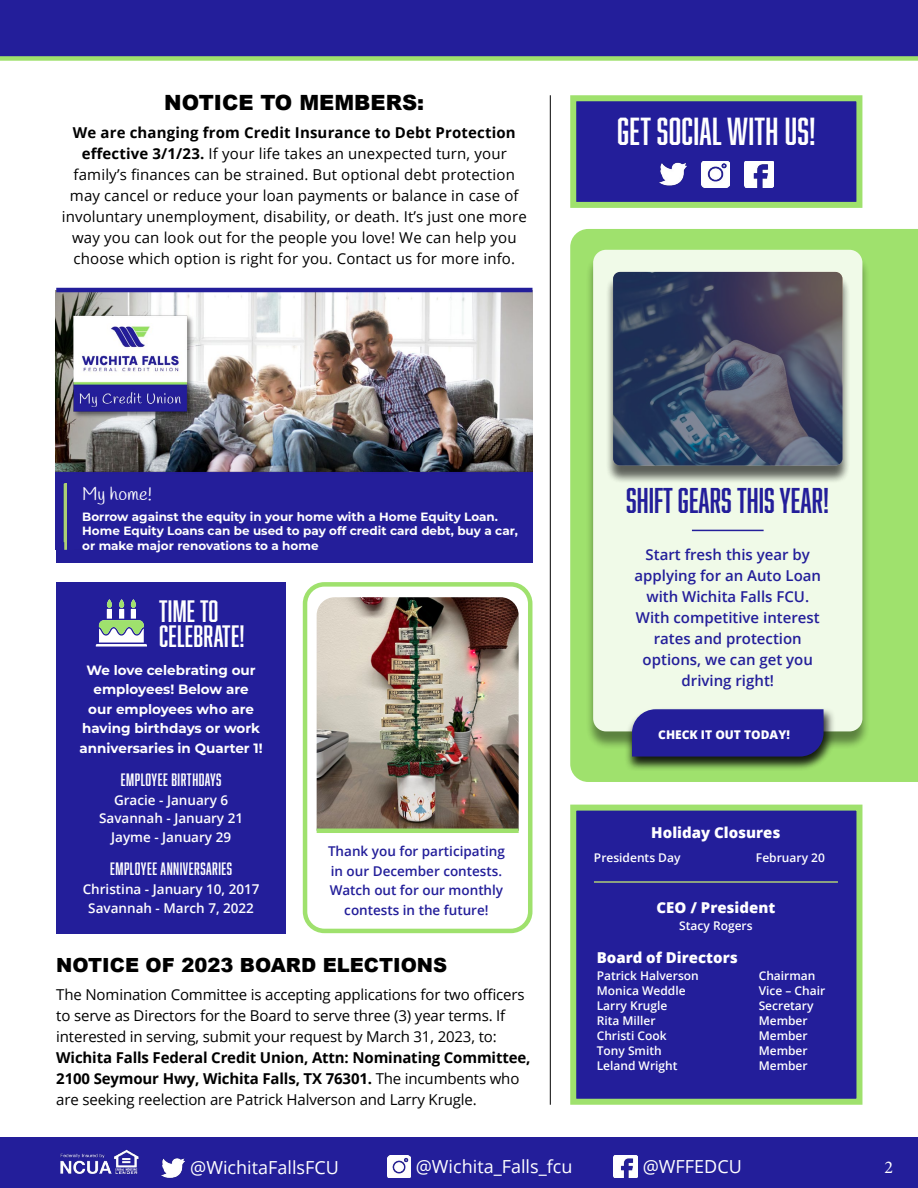
<style>
.page{position:relative;width:918px;height:1188px;background:#fff}
.page>*{position:absolute;margin:0;border:0;box-sizing:border-box;transform-origin:0 0}
.t1{font:36px "Abolition";letter-spacing:.01em;color:#fff}
.t2{font:33px "Abolition";color:#231e9a}
.t3{font:28.5px/25.5px "Abolition";letter-spacing:.01em;color:#fff}
.t4{font:900 21px "Arial";color:#000}
.t5{font:900 19.5px "Arial";color:#000}
.t6{font:18px "Open Sans";color:#fff}
.t7{font:18px "Handlee";color:#fff}
.t8{font:18px "Minion Pro";color:#fff}
.t9{font:16.5px "Abolition";letter-spacing:.03em;color:#fff}
.t10{font:15px/21px "Open Sans";letter-spacing:.01em;color:#000;text-align:center}
.t11{font:15px/21px "Open Sans";letter-spacing:-.01em;color:#000}
.t12{font:700 15px/21px "Open Sans";letter-spacing:-.01em;color:#000}
.t13{font:600 15px/21px "Open Sans";color:#231e9a;text-align:center}
.t14{font:800 15px "Open Sans";color:#fff}
.t15{font:700 13.5px/19.5px "Montserrat";color:#fff;text-align:center}
.t16{font:600 13.5px/18.6px "Open Sans";color:#fff;text-align:center}
.t17{font:600 13.5px/19.5px "Open Sans";color:#231e9a;text-align:center}
.t18{font:600 12px "Open Sans";color:#fff}
.t19{font:700 12px/14.4px "Montserrat";color:#fff}
.t20{font:800 12px "Open Sans";color:#fff}
.s1{font-weight:700}
.s2{font-weight:400}
</style>
<div class="page">
<div style="left:303px;top:582px;width:229px;height:351px;border:4px solid #9fe16d;border-radius:19px"></div>
<div style="left:570px;top:229px;width:348px;height:553px;background:#9fe16d"></div>
<div style="left:570px;top:805px;width:292px;height:300px;background:#231e9a;border:6px solid #9fe16d"></div>
<div style="left:56px;top:582px;width:230px;height:351px;background:#231e9a"></div>
<div style="left:0;top:1137px;width:918px;height:51px;background:#231e9a"></div>
<div style="left:0;top:0;width:918px;height:56px;background:#231e9a"></div>
<div style="left:0;top:56px;width:918px;height:5px;background:#9fe16d"></div>
<hr style="left:550px;top:95px;width:1px;height:1010px;background:#000">
<div style="left:570px;top:95px;width:292px;height:113px;background:#231e9a;border:6px solid #9fe16d"></div>
<div style="left:585px;top:252px;width:285px;height:498px;background:#000;opacity:.5"></div>
<div style="left:593px;top:250px;width:269px;height:481px;background:#f0fae8;border-radius:13px"></div>
<div style="left:605px;top:274px;width:246px;height:210px;background:#000;opacity:.5"></div>
<svg style="left:613px;top:272px;width:229px;height:193px;background:#434b65"></svg>
<hr style="left:594px;top:881px;width:244px;height:2px;background:#aece77">
<div style="left:56px;top:462px;width:476px;height:100px;background:#231e9a"></div>
<img style="left:56px;top:292px;width:476px;height:16px">
<hr style="left:56px;top:288px;width:476px;height:4px;background:#231e9a">
<img style="left:56px;top:308px;width:476px;height:235px">
<div style="left:64px;top:483px;width:3px;height:67px;border:2px solid #aece77"></div>
<svg style="left:96px;top:599px;width:51px;height:48px"></svg>
<img style="left:317px;top:597px;width:202px;height:232px">
<hr style="left:317px;top:829px;width:202px;height:4px;background:#9fe16d">
<img style="left:659px;top:162px;width:28px;height:24px">
<img style="left:702px;top:161px;width:28px;height:26px">
<img style="left:745px;top:161px;width:28px;height:26px">
<div style="left:624px;top:708px;width:208px;height:63px;background:#000;opacity:.75"></div>
<div style="left:629px;top:706px;width:207px;height:63px;background:#000;opacity:.5"></div>
<div style="left:632px;top:709px;width:192px;height:48px;background:#231e9a"></div>
<hr style="left:692px;top:530px;width:72px;height:1px;background:#231e9a">
<img style="left:60px;top:1149px;width:79px;height:25px">
<img style="left:162px;top:1158px;width:23px;height:20px">
<img style="left:387px;top:1156px;width:23px;height:21px">
<img style="left:613px;top:1156px;width:24px;height:21px">
<h3 class="t4" style="left:164px;top:88px;width:262px">NOTICE TO MEMBERS:</h3>
<p class="t10" style="left:62px;top:122px;width:467px"><span class="s1">We are changing from Credit Insurance to Debt Protection effective 3/1/23.</span> If your life takes an unexpected turn, your family’s finances can be strained. But optional debt protection may cancel or reduce your loan payments or balance in case of involuntary unemployment, disability, or death. It’s just one more way you can look out for the people you love! We can help you choose which option is right for you. Contact us for more info.</p>
<h1 class="t1" style="left:617px;top:110px;width:200px">GET SOCIAL WITH US!</h1>
<p class="t7" style="left:82px;top:483px;width:71px">My home!</p>
<p class="t19" style="left:82px;top:509px;width:437px">Borrow against the equity in your home with a Home Equity Loan.<br>Home Equity Loans can be used to pay off credit card debt, buy a car, or make major renovations to a home</p>
<h3 class="t3" style="left:159px;top:598px;width:87px">TIME TO<br>CELEBRATE!</h3>
<p class="t15" style="left:80px;top:660px;width:185px">We love celebrating our employees! Below are<br>our employees who are having birthdays or work anniversaries in Quarter 1!</p>
<p class="t9" style="left:121px;top:770px;width:102px">EMPLOYEE BIRTHDAYS</p>
<p class="t16" style="left:99px;top:790px;width:146px">Gracie - January 6<br>Savannah - January 21<br>Jayme - January 29</p>
<p class="t9" style="left:110px;top:860px;width:123px">EMPLOYEE ANNIVERSARIES</p>
<p class="t16" style="left:83px;top:880px;width:178px">Christina - January 10, 2017<br>Savannah - March 7, 2022</p>
<p class="t17" style="left:328px;top:841px;width:178px">Thank you for participating in our December contests.<br>Watch out for our monthly contests in the future!</p>
<h3 class="t5" style="left:56px;top:951px;width:393px">NOTICE OF 2023 BOARD ELECTIONS</h3>
<p class="t11" style="left:56px;top:983px;width:470px">The Nomination Committee is accepting applications for two officers to serve as Directors for the Board to serve three (3) year terms. If interested in serving, submit your request by March 31, 2023, to:</p>
<p class="t12" style="left:56px;top:1046px;width:476px">Wichita Falls Federal Credit Union, Attn: Nominating Committee,<br>2100 Seymour Hwy, Wichita Falls, TX 76301. <span class="s2">The incumbents who are seeking reelection are Patrick Halverson and Larry Krugle.</span></p>
<h2 class="t2" style="left:626px;top:481px;width:204px">SHIFT GEARS THIS YEAR!</h2>
<p class="t13" style="left:635px;top:543px;width:188px">Start fresh this year by applying for an Auto Loan with Wichita Falls FCU.<br>With competitive interest rates and protection options, we can get you driving right!</p>
<p class="t20" style="left:658px;top:726px;width:133px">CHECK IT OUT TODAY!</p>
<p class="t14" style="left:651px;top:821px;width:131px">Holiday Closures</p>
<p class="t18" style="left:594px;top:849px;width:88px">Presidents Day</p>
<p class="t18" style="left:756px;top:849px;width:70px">February 20</p>
<p class="t14" style="left:657px;top:896px;width:120px">CEO / President</p>
<p class="t18" style="left:679px;top:918px;width:75px">Stacy Rogers</p>
<p class="t14" style="left:597px;top:946px;width:142px">Board of Directors</p>
<p class="t18" style="left:597px;top:968px;width:104px">Patrick Halverson</p>
<p class="t18" style="left:759px;top:968px;width:58px">Chairman</p>
<p class="t18" style="left:597px;top:983px;width:90px">Monica Weddle</p>
<p class="t18" style="left:759px;top:983px;width:68px">Vice – Chair</p>
<p class="t18" style="left:597px;top:998px;width:72px">Larry Krugle</p>
<p class="t18" style="left:759px;top:998px;width:56px">Secretary</p>
<p class="t18" style="left:597px;top:1013px;width:61px">Rita Miller</p>
<p class="t18" style="left:759px;top:1013px;width:51px">Member</p>
<p class="t18" style="left:597px;top:1028px;width:71px">Christi Cook</p>
<p class="t18" style="left:759px;top:1028px;width:51px">Member</p>
<p class="t18" style="left:597px;top:1043px;width:67px">Tony Smith</p>
<p class="t18" style="left:759px;top:1043px;width:51px">Member</p>
<p class="t18" style="left:597px;top:1058px;width:82px">Leland Wright</p>
<p class="t18" style="left:759px;top:1058px;width:51px">Member</p>
<p class="t6" style="left:190px;top:1155px;width:150px">@WichitaFallsFCU</p>
<p class="t6" style="left:416px;top:1154px;width:158px">@Wichita_Falls_fcu</p>
<p class="t6" style="left:643px;top:1154px;width:101px">@WFFEDCU</p>
<p class="t8" style="left:884px;top:1155px;width:10px">2</p>
</div>
